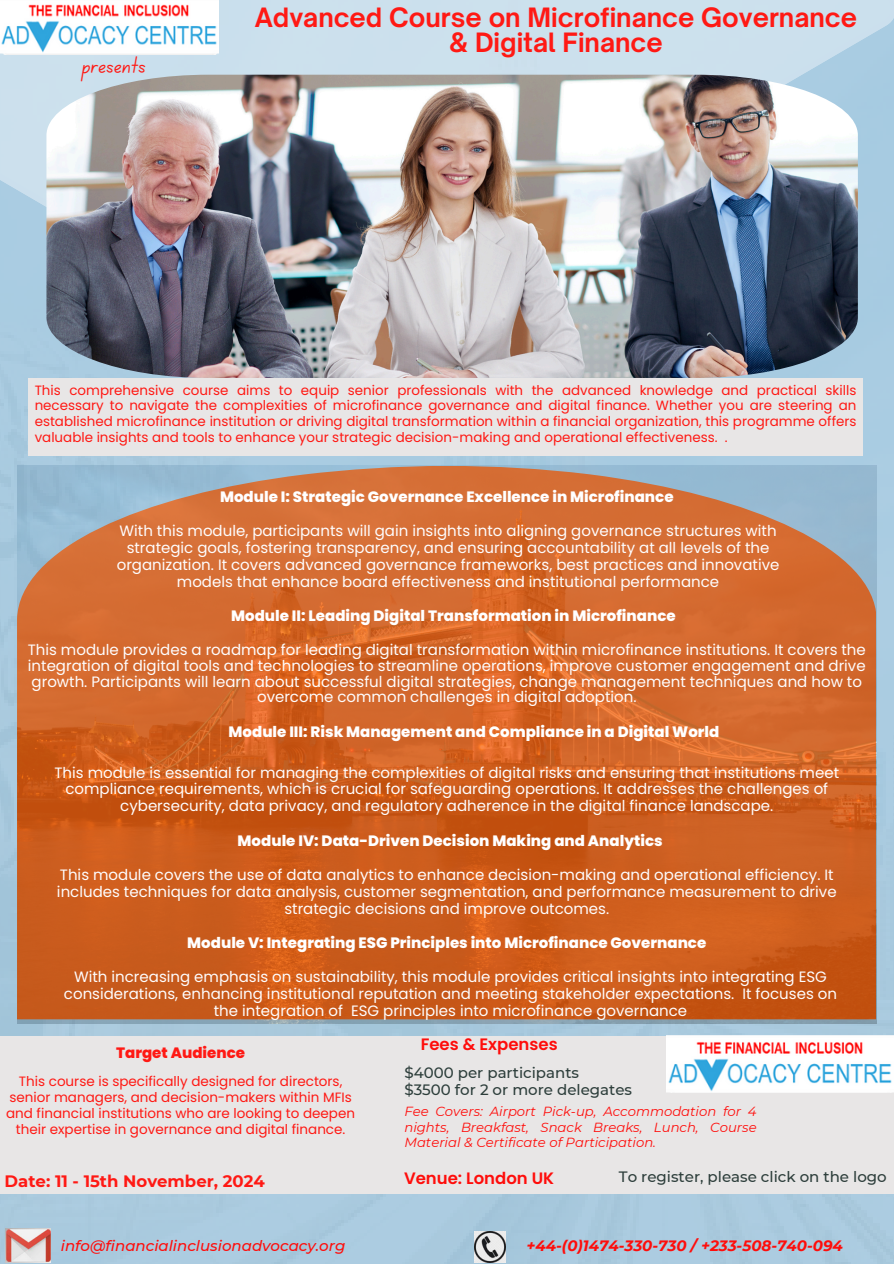
<style>
.page{position:relative;width:894px;height:1264px;background:#fff}
.page>*{position:absolute;margin:0;border:0;box-sizing:border-box;transform-origin:0 0}
.t1{font:700 25.5px/24.8px "Open Sauce One";color:#ff1914;text-align:center}
.t2{font:24px "Canva School Font";color:#ff1914}
.t3{font:600 16.5px "Poppins";color:#ff0d0b}
.t4{font:700 16.5px "Montserrat";color:#ff1914}
.t5{font:15px/16.8px "Poppins";color:#fefdfe;text-align:center}
.t6{font:800 15px "Poppins";color:#fff}
.t7{font:500 15px/16.8px "Montserrat";color:#2d3e3b}
.t8{font:italic 700 15px "Montserrat";color:#ff0d0b}
.t9{font:italic 500 15px "Montserrat";color:#ff0d0b}
.t10{font:800 15px "Poppins";color:#ff1914}
.t11{font:13.5px/15.8px "Poppins";color:#ff1914;text-align:justify}
.t12{font:italic 13.2px/15.5px "Montserrat";color:#ff0d0b;text-align:justify}
</style>
<div class="page">
<div style="left:0;top:347px;width:893px;height:916px;background:#a9cadf"></div>
<svg style="left:0;top:0;width:893px;height:347px;background:#c2dae9"></svg>
<img style="left:0;top:0;width:218px;height:54px">
<img style="left:46px;top:75px;width:811px;height:303px">
<img style="left:474px;top:1231px;width:31px;height:31px">
<div style="left:29px;top:378px;width:833px;height:78px;background:#e8e6e6"></div>
<img style="left:17px;top:466px;width:858px;height:557px">
<div style="left:0;top:1036px;width:893px;height:157px;background:#e8e6e6"></div>
<img style="left:666px;top:1035px;width:227px;height:57px">
<img style="left:5px;top:1228px;width:45px;height:34px">
<p class="t2" style="left:82px;top:54px;width:65px">presents</p>
<p class="t1" style="left:255px;top:5px;width:603px">Advanced Course on Microfinance Governance &amp; Digital Finance</p>
<h1 class="t11" style="left:35px;top:382px;width:823px">This comprehensive course aims to equip senior professionals with the advanced knowledge and practical skills necessary to navigate the complexities of microfinance governance and digital finance. Whether you are steering an established microfinance institution or driving digital transformation within a financial organization, this programme offers valuable insights and tools to enhance your strategic decision-making and operational effectiveness. .</h1>
<h4 class="t6" style="left:220px;top:486px;width:455px">Module I: Strategic Governance Excellence in Microfinance</h4>
<h3 class="t5" style="left:117px;top:522px;width:664px">With this module, participants will gain insights into aligning governance structures with strategic goals, fostering transparency, and ensuring accountability at all levels of the organization. It covers advanced governance frameworks, best practices and innovative models that enhance board effectiveness and institutional performance</h3>
<h4 class="t6" style="left:231px;top:605px;width:446px">Module II: Leading Digital Transformation in Microfinance</h4>
<h3 class="t5" style="left:28px;top:642px;width:839px;line-height:15.8px">This module provides a roadmap for leading digital transformation within microfinance institutions. It covers the integration of digital tools and technologies to streamline operations, improve customer engagement and drive growth. Participants will learn about successful digital strategies, change management techniques and how to overcome common challenges in digital adoption.</h3>
<h3 class="t6" style="left:228px;top:721px;width:492px">Module III: Risk Management and Compliance in a Digital World</h3>
<h4 class="t5" style="left:54px;top:764px;width:786px">This module is essential for managing the complexities of digital risks and ensuring that institutions meet compliance requirements, which is crucial for safeguarding operations. It addresses the challenges of cybersecurity, data privacy, and regulatory adherence in the digital finance landscape.</h4>
<h4 class="t6" style="left:237px;top:829px;width:426px">Module IV: Data-Driven Decision Making and Analytics</h4>
<h3 class="t5" style="left:57px;top:866px;width:781px">This module covers the use of data analytics to enhance decision-making and operational efficiency. It includes techniques for data analysis, customer segmentation, and performance measurement to drive strategic decisions and improve outcomes.</h3>
<h3 class="t6" style="left:187px;top:932px;width:520px">Module V: Integrating ESG Principles into Microfinance Governance</h3>
<h4 class="t5" style="left:64px;top:968px;width:774px">With increasing emphasis on sustainability, this module provides critical insights into integrating ESG considerations, enhancing institutional reputation and meeting stakeholder expectations. It focuses on the integration of ESG principles into microfinance governance</h4>
<h3 class="t10" style="left:116px;top:1042px;width:130px">Target Audience</h3>
<h3 class="t3" style="left:420px;top:1032px;width:138px">Fees &amp; Expenses</h3>
<h3 class="t7" style="left:404px;top:1063px;width:229px">$4000 per participants<br>$3500 for 2 or more delegates</h3>
<p class="t11" style="left:6px;top:1073px;width:350px;text-align:center">This course is specifically designed for directors, senior managers, and decision-makers within MFIs and financial institutions who are looking to deepen their expertise in governance and digital finance.</p>
<p class="t12" style="left:404px;top:1103px;width:353px">Fee Covers: Airport Pick-up, Accommodation for 4 nights, Breakfast, Snack Breaks, Lunch, Course Material &amp; Certificate of Participation.</p>
<h3 class="t4" style="left:5px;top:1171px;width:262px">Date: 11 - 15th November, 2024</h3>
<h3 class="t3" style="left:404px;top:1166px;width:152px">Venue: London UK</h3>
<h3 class="t7" style="left:618px;top:1168px;width:269px">To register, please click on the logo</h3>
<p class="t9" style="left:61px;top:1236px;width:286px">info@financialinclusionadvocacy.org</p>
<p class="t8" style="left:526px;top:1236px;width:318px">+44‐(0)1474‐330‐730 / +233‐508-740-094</p>
</div>
